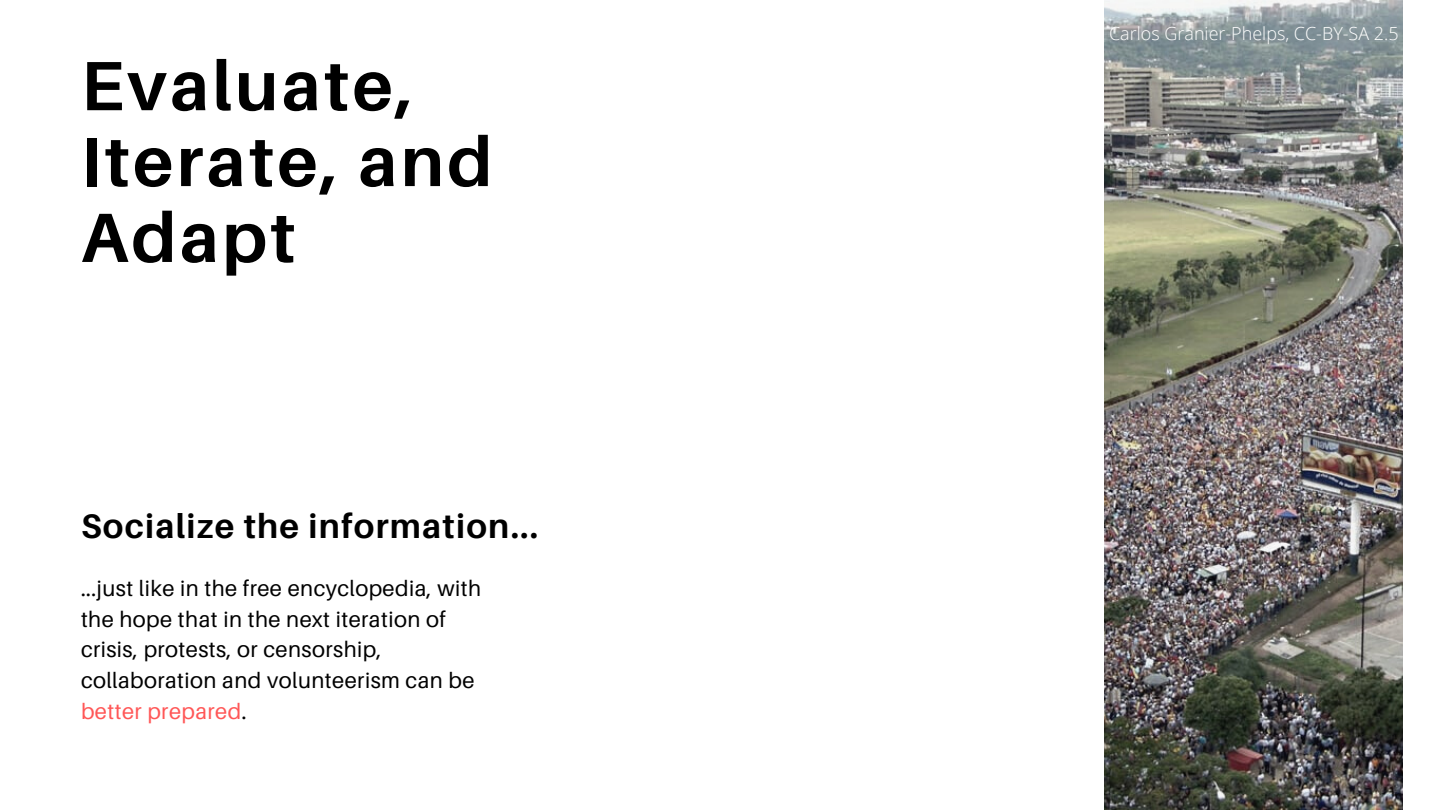
<style>
.page{position:relative;width:1440px;height:810px;background:#fff}
.page>*{position:absolute;margin:0;border:0;box-sizing:border-box;transform-origin:0 0}
.t1{font:700 69.8px/75.9px "Aileron";letter-spacing:.045em;color:#000}
.t2{font:700 34px "Aileron";letter-spacing:.035em;color:#000}
.t3{font:22px/30.8px "Aileron";letter-spacing:.02em;color:#000}
.t4{font:300 18px "Open Sans";color:#fff}
.s1{color:#ff5757}
</style>
<div class="page">
<img style="left:1104px;top:0;width:298px;height:810px">
<h1 class="t1" style="left:81px;top:46px;width:413px">Evaluate,<br>Iterate, and<br>Adapt</h1>
<h2 class="t2" style="left:81px;top:505px;width:459px">Socialize the information...</h2>
<p class="t3" style="left:81px;top:572px;width:402px">...just like in the free encyclopedia, with the hope that in the next iteration of crisis, protests, or censorship, collaboration and volunteerism can be <span class="s1">better prepared</span>.</p>
<p class="t4" style="left:1109px;top:20px;width:291px">Carlos Granier-Phelps, CC-BY-SA 2.5</p>
</div>
